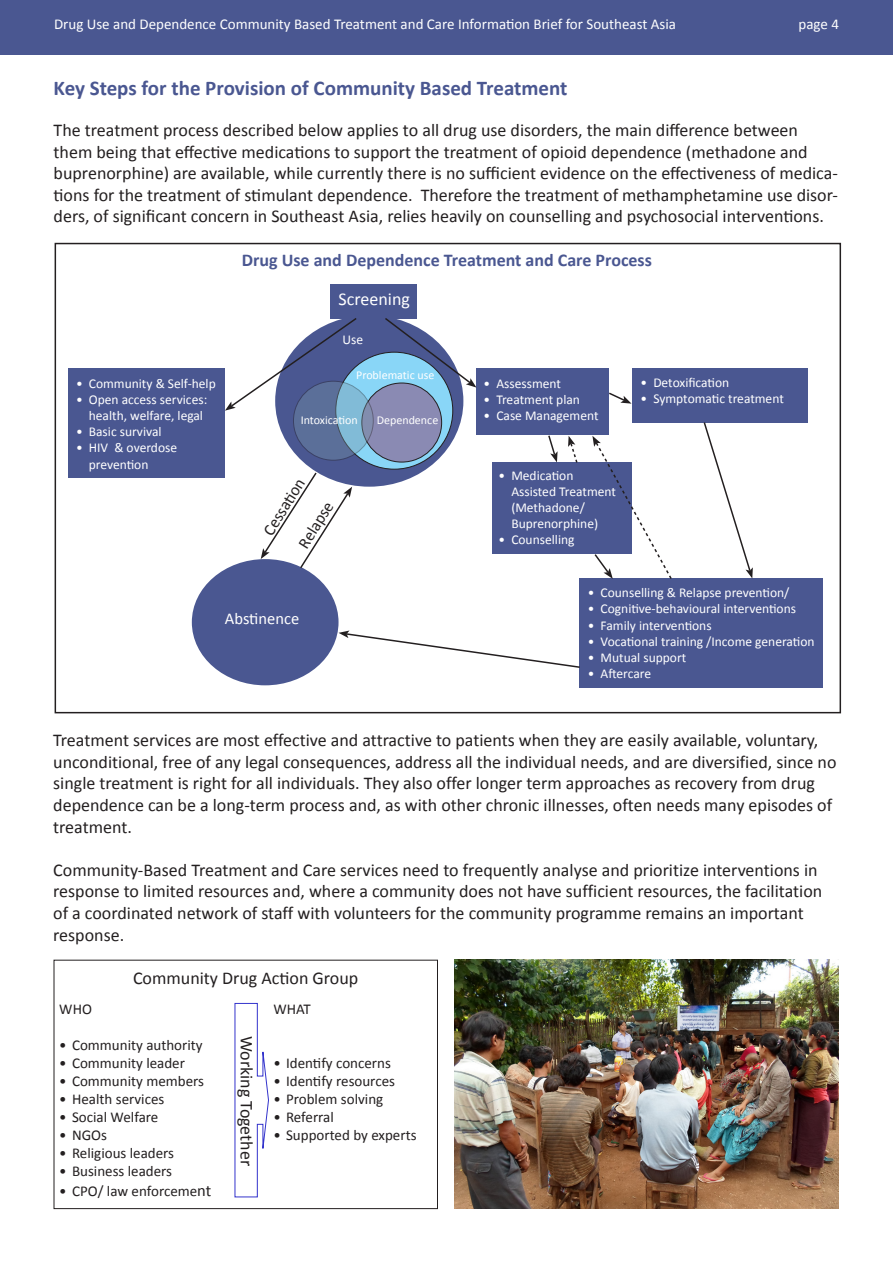
<style>
.page{position:relative;width:893px;height:1263px;background:#fff}
.page>*{position:absolute;margin:0;border:0;box-sizing:border-box;transform-origin:0 0}
.t1{font:700 21px "Calibri";color:#4a5791}
.t2{font:18px/21.6px "Calibri";color:#231f20}
.t3{font:700 18px "Calibri";color:#4a5791}
.t4{font:18px "Calibri";color:#fff}
.t5{font:16.5px "Calibri";color:#231f20}
.t6{font:16.5px "Calibri";color:#fff}
.t7{font:15px "Calibri";color:#231f20}
.t8{font:15px "Calibri";color:#fff}
.t9{font:13.5px/16.2px "Calibri";color:#fff}
.t10{font:12px "Calibri";color:#fff}
.s1{font-size:16.5px}
</style>
<div class="page">
<div style="left:0;top:0;width:893px;height:54px;background:#4a5791"></div>
<div style="left:68px;top:368px;width:157px;height:110px;background:#4a5791"></div>
<div style="left:580px;top:578px;width:243px;height:110px;background:#4a5791"></div>
<div style="left:275px;top:315px;width:188px;height:172px;background:#4a5791;border-radius:50%"></div>
<div style="left:336px;top:352px;width:117px;height:117px;background:#89d6f7;border-radius:50%"></div>
<div style="left:362px;top:383px;width:80px;height:79px;background:#8a8ab3;border-radius:50%"></div>
<div style="left:476px;top:368px;width:133px;height:67px;background:#4a5791"></div>
<div style="left:632px;top:369px;width:175px;height:54px;background:#4a5791"></div>
<div style="left:192px;top:559px;width:147px;height:126px;background:#4a5791;border-radius:50%"></div>
<div style="left:492px;top:462px;width:139px;height:92px;background:#4a5791"></div>
<div style="left:330px;top:284px;width:87px;height:34px;background:#4a5791"></div>
<svg style="left:293px;top:381px;width:80px;height:79px;background:#6785a9"></svg>
<div style="left:55px;top:243px;width:786px;height:470px;border:2px solid #231f20"></div>
<svg style="left:225px;top:318px;width:133px;height:93px"></svg>
<svg style="left:383px;top:318px;width:93px;height:70px"></svg>
<svg style="left:609px;top:392px;width:22px;height:12px"></svg>
<svg style="left:703px;top:422px;width:50px;height:156px"></svg>
<svg style="left:548px;top:435px;width:10px;height:27px"></svg>
<svg style="left:339px;top:630px;width:241px;height:39px"></svg>
<svg style="left:261px;top:471px;width:91px;height:99px"></svg>
<svg style="left:568px;top:436px;width:10px;height:27px"></svg>
<svg style="left:592px;top:436px;width:80px;height:143px"></svg>
<img style="left:455px;top:960px;width:384px;height:249px">
<svg style="left:234px;top:1003px;width:35px;height:194px"></svg>
<div style="left:54px;top:960px;width:384px;height:249px;border:1px solid #231f20"></div>
<p class="t8" style="left:54px;top:14px;width:623px">Drug Use and Dependence Community Based Treatment and Care Information Brief for Southeast Asia</p>
<p class="t8" style="left:798px;top:14px;width:42px">page 4</p>
<p class="t1" style="left:54px;top:75px;width:515px">Key Steps for the Provision of Community Based Treatment</p>
<p class="t2" style="left:54px;top:119px;width:786px">The treatment process described below applies to all drug use disorders, the main difference between them being that effective medications to support the treatment of opioid dependence (methadone and buprenorphine) are available, while currently there is no sufficient evidence on the effectiveness of medica&shy;tions for the treatment of stimulant dependence. Therefore the treatment of methamphetamine use disor&shy;ders, of significant concern in Southeast Asia, relies heavily on counselling and psychosocial interventions.</p>
<p class="t9" style="left:76px;top:375px;width:141px">• Community &amp; Self-help</p>
<p class="t9" style="left:89px;top:391px;width:120px;text-indent:-13px">• Open access services: health, welfare, legal</p>
<p class="t9" style="left:76px;top:424px;width:87px">• Basic survival</p>
<p class="t9" style="left:89px;top:440px;width:90px;text-indent:-13px">• HIV &amp; overdose prevention</p>
<p class="t3" style="left:242px;top:249px;width:412px">Drug Use and Dependence Treatment and Care Process</p>
<p class="t4" style="left:339px;top:287px;width:73px">Screening</p>
<p class="t9" style="left:342px;top:331px;width:22px">Use</p>
<p class="t10" style="left:356px;top:367px;width:80px">Problematic use</p>
<p class="t10" style="left:377px;top:412px;width:63px">Dependence</p>
<p class="t10" style="left:301px;top:412px;width:59px">Intoxication</p>
<p class="t5" style="left:258px;top:528px;width:66px;rotate:-58deg">Cessati on</p>
<p class="t5" style="left:293px;top:541px;width:53px;rotate:-58deg">Relapse</p>
<p class="t9" style="left:484px;top:375px;width:79px">• Assessment</p>
<p class="t9" style="left:484px;top:391px;width:98px">• Treatment plan</p>
<p class="t9" style="left:484px;top:408px;width:116px">• Case Management</p>
<p class="t9" style="left:511px;top:467px;width:106px;text-indent:-13px">• Medication<br>Assisted Treatment (Methadone/<br>Buprenorphine)</p>
<p class="t9" style="left:499px;top:532px;width:77px">• Counselling</p>
<p class="t9" style="left:641px;top:375px;width:90px">• Detoxification</p>
<p class="t9" style="left:641px;top:391px;width:145px">• Symptomatic treatment</p>
<p class="t6" style="left:225px;top:608px;width:76px">Abstinence</p>
<p class="t9" style="left:588px;top:585px;width:203px">• Counselling &amp; Relapse prevention/</p>
<p class="t9" style="left:588px;top:601px;width:210px">• Cognitive-behavioural interventions</p>
<p class="t9" style="left:588px;top:617px;width:125px">• Family interventions</p>
<p class="t9" style="left:588px;top:633px;width:228px">• Vocational training /Income generation</p>
<p class="t9" style="left:588px;top:649px;width:100px">• Mutual support</p>
<p class="t9" style="left:588px;top:666px;width:65px">• Aftercare</p>
<p class="t2" style="left:53px;top:729px;width:785px">Treatment services are most effective and attractive to patients when they are easily available, voluntary, unconditional, free of any legal consequences, address all the individual needs, and are diversified, since no single treatment is right for all individuals. They also offer longer term approaches as recovery from drug dependence can be a long-term process and, as with other chronic illnesses, often needs many episodes of treatment.</p>
<p class="t2" style="left:53px;top:859px;width:770px">Community-Based Treatment and Care services need to frequently analyse and prioritize interventions in response to limited resources and, where a community does not have sufficient resources, the facilitation of a coordinated network of staff with volunteers for the community programme remains an important response.</p>
<p class="t2" style="left:133px;top:967px;width:227px">Community Drug Action Group</p>
<p class="t7" style="left:59px;top:1000px;width:34px">WHO</p>
<p class="t7" style="left:59px;top:1036px;width:145px">• Community authority</p>
<p class="t7" style="left:59px;top:1054px;width:127px">• Community leader</p>
<p class="t7" style="left:59px;top:1072px;width:146px">• Community members</p>
<p class="t7" style="left:59px;top:1090px;width:107px">• Health services</p>
<p class="t7" style="left:59px;top:1108px;width:101px">• Social Welfare</p>
<p class="t7" style="left:59px;top:1126px;width:49px">• NGOs</p>
<p class="t7" style="left:59px;top:1144px;width:116px">• Religious leaders</p>
<p class="t7" style="left:59px;top:1162px;width:114px">• Business leaders</p>
<p class="t7" style="left:59px;top:1182px;width:153px">• CPO/ law enforceme<span class="s1">nt</span></p>
<p class="t2" style="left:257px;top:1036px;width:131px;rotate:90deg">Working Together</p>
<p class="t7" style="left:273px;top:1000px;width:39px">WHAT</p>
<p class="t7" style="left:273px;top:1054px;width:119px">• Identify concerns</p>
<p class="t7" style="left:273px;top:1072px;width:123px">• Identify resources</p>
<p class="t7" style="left:273px;top:1090px;width:111px">• Problem solving</p>
<p class="t7" style="left:273px;top:1108px;width:62px">• Referral</p>
<p class="t7" style="left:273px;top:1126px;width:145px">• Supported by experts</p>
</div>
